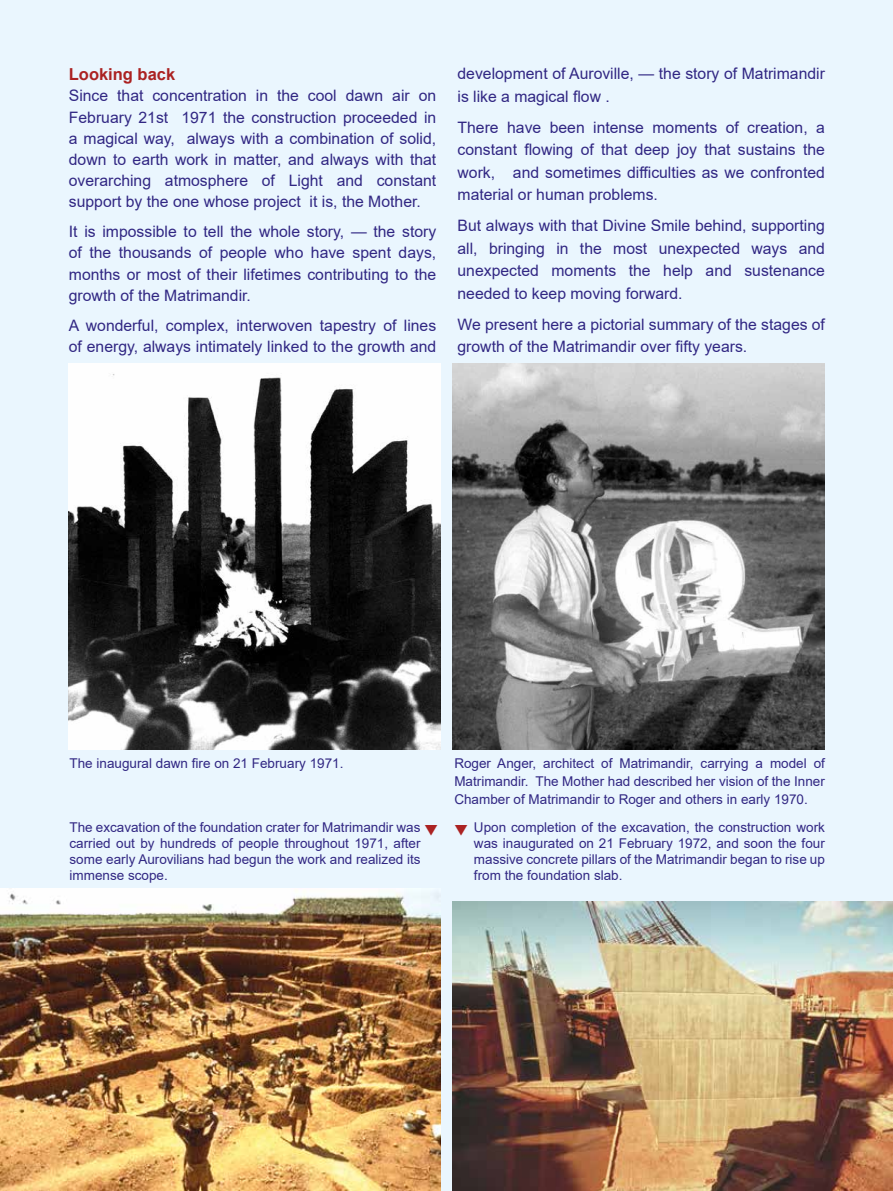
<style>
.page{position:relative;width:893px;height:1191px;background:#eaf6fe}
.page>*{position:absolute;margin:0;border:0;box-sizing:border-box;transform-origin:0 0}
.t1{font:700 16.5px "Arial";color:#ab2222}
.t2{font:15.75px/21.1px "Arial";color:#312783;text-align:justify}
.t3{font:13.5px/16.2px "Arial";color:#312783;text-align:justify}
</style>
<div class="page">
<img style="left:453px;top:363px;width:372px;height:386px">
<img style="left:0;top:889px;width:440px;height:302px">
<img style="left:452px;top:901px;width:441px;height:290px">
<img style="left:69px;top:363px;width:371px;height:386px">
<p class="t1" style="left:69px;top:63px;width:108px">Looking back</p>
<p class="t2" style="left:69px;top:85px;width:369px">Since that concentration in the cool dawn air on February 21st 1971 the construction proceeded in a magical way, always with a combination of solid, down to earth work in matter, and always with that overarching atmosphere of Light and constant support by the one whose project it is, the Mother.</p>
<p class="t2" style="left:69px;top:221px;width:369px">It is impossible to tell the whole story, — the story of the thousands of people who have spent days, months or most of their lifetimes contributing to the growth of the Matrimandir.</p>
<p class="t2" style="left:69px;top:314px;width:369px">A wonderful, complex, interwoven tapestry of lines of energy, always intimately linked to the growth and</p>
<p class="t2" style="left:458px;top:63px;width:369px;line-height:22.5px">development of Auroville, — the story of Matrimandir is like a magical flow .</p>
<p class="t2" style="left:458px;top:116px;width:369px;line-height:22.5px">There have been intense moments of creation, a constant flowing of that deep joy that sustains the work, and sometimes difficulties as we confronted material or human problems.</p>
<p class="t2" style="left:458px;top:214px;width:369px;line-height:22.5px">But always with that Divine Smile behind, supporting all, bringing in the most unexpected ways and unexpected moments the help and sustenance needed to keep moving forward.</p>
<p class="t2" style="left:458px;top:313px;width:369px;line-height:22.5px">We present here a pictorial summary of the stages of growth of the Matrimandir over fifty years.</p>
<p class="t3" style="left:70px;top:754px;width:275px">The inaugural dawn fire on 21 February 1971.</p>
<p class="t3" style="left:454px;top:753px;width:372px;line-height:18px">Roger Anger, architect of Matrimandir, carrying a model of Matrimandir. The Mother had described her vision of the Inner Chamber of Matrimandir to Roger and others in early 1970.</p>
<p class="t3" style="left:70px;top:819px;width:352px">The excavation of the foundation crater for Matrimandir was carried out by hundreds of people throughout 1971, after some early Aurovilians had begun the work and realized its immense scope.</p>
<p class="t3" style="left:474px;top:819px;width:352px">Upon completion of the excavation, the construction work was inaugurated on 21 February 1972, and soon the four massive concrete pillars of the Matrimandir began to rise up from the foundation slab.</p>
</div>
